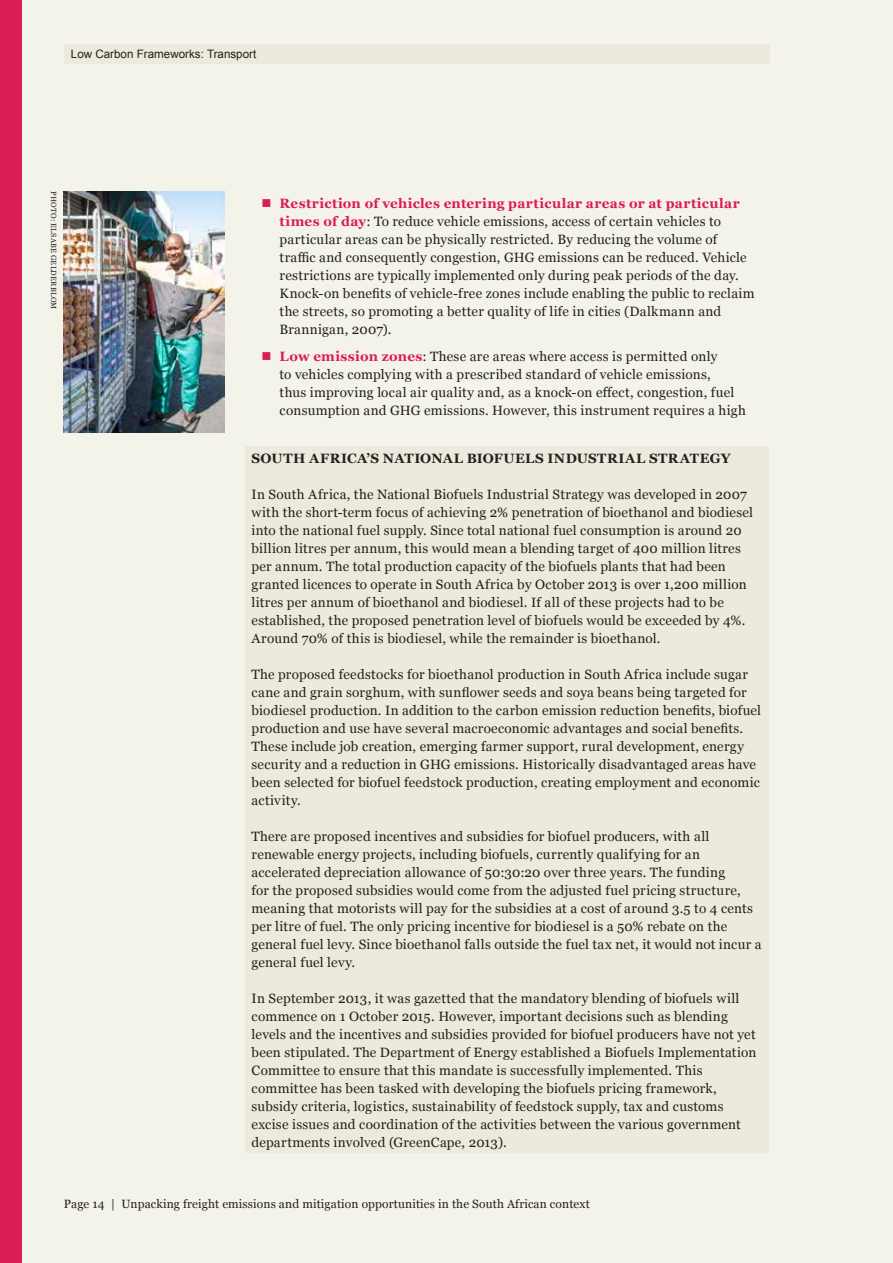
<style>
.page{position:relative;width:893px;height:1263px;background:#fff}
.page>*{position:absolute;margin:0;border:0;box-sizing:border-box;transform-origin:0 0}
.t1{font:13.5px/18px "Georgia";letter-spacing:.02em;color:#231f20}
.t2{font:700 13.5px "Georgia";letter-spacing:.025em;color:#231f20}
.t3{font:12px "Georgia";letter-spacing:.01em;color:#231f20}
.t4{font:11.7px "Arial";color:#231f20}
.t5{font:7.5px "Georgia";letter-spacing:.035em;color:#231f20}
.s1{font-weight:700;color:#da1d52}
</style>
<div class="page">
<div style="left:21px;top:0;width:872px;height:1263px;background:#f4f3ea"></div>
<div style="left:0;top:0;width:21px;height:1263px;background:#da1d52"></div>
<div style="left:64px;top:45px;width:706px;height:19px;background:#eceadc"></div>
<div style="left:246px;top:447px;width:523px;height:706px;background:#eceadc"></div>
<img style="left:64px;top:191px;width:160px;height:241px">
<svg style="left:263px;top:199px;width:8px;height:8px"></svg>
<svg style="left:263px;top:352px;width:7px;height:8px"></svg>
<p class="t4" style="left:71px;top:46px;width:187px">Low Carbon Frameworks: Transport</p>
<p class="t5" style="left:59px;top:191px;width:120px;rotate:90deg">PHOTO: ELSABE GELDERBLOM</p>
<p class="t1" style="left:280px;top:194px;width:477px"><span class="s1">Restriction of vehicles entering particular areas or at particular times of day</span>: To reduce vehicle emissions, access of certain vehicles to particular areas can be physically restricted. By reducing the volume of traffic and consequently congestion, GHG emissions can be reduced. Vehicle restrictions are typically implemented only during peak periods of the day.<br>Knock-on benefits of vehicle-free zones include enabling the public to reclaim the streets, so promoting a better quality of life in cities (Dalkmann and Brannigan, 2007).</p>
<p class="t1" style="left:280px;top:346px;width:468px"><span class="s1">Low emission zones</span>: These are areas where access is permitted only<br>to vehicles complying with a prescribed standard of vehicle emissions,<br>thus improving local air quality and, as a knock-on effect, congestion, fuel consumption and GHG emissions. However, this instrument requires a high</p>
<p class="t2" style="left:252px;top:448px;width:480px">SOUTH AFRICA’S NATIONAL BIOFUELS INDUSTRIAL STRATEGY</p>
<p class="t1" style="left:252px;top:485px;width:503px">In South Africa, the National Biofuels Industrial Strategy was developed in 2007 with the short-term focus of achieving 2% penetration of bioethanol and biodiesel into the national fuel supply. Since total national fuel consumption is around 20 billion litres per annum, this would mean a blending target of 400 million litres per annum. The total production capacity of the biofuels plants that had been granted licences to operate in South Africa by October 2013 is over 1,200 million litres per annum of bioethanol and biodiesel. If all of these projects had to be established, the proposed penetration level of biofuels would be exceeded by 4%.<br>Around 70% of this is biodiesel, while the remainder is bioethanol.</p>
<p class="t1" style="left:252px;top:664px;width:511px">The proposed feedstocks for bioethanol production in South Africa include sugar cane and grain sorghum, with sunflower seeds and soya beans being targeted for biodiesel production. In addition to the carbon emission reduction benefits, biofuel production and use have several macroeconomic advantages and social benefits.<br>These include job creation, emerging farmer support, rural development, energy security and a reduction in GHG emissions. Historically disadvantaged areas have been selected for biofuel feedstock production, creating employment and economic activity.</p>
<p class="t1" style="left:252px;top:826px;width:512px">There are proposed incentives and subsidies for biofuel producers, with all renewable energy projects, including biofuels, currently qualifying for an accelerated depreciation allowance of 50:30:20 over three years. The funding<br>for the proposed subsidies would come from the adjusted fuel pricing structure, meaning that motorists will pay for the subsidies at a cost of around 3.5 to 4 cents per litre of fuel. The only pricing incentive for biodiesel is a 50% rebate on the general fuel levy. Since bioethanol falls outside the fuel tax net, it would not incur a general fuel levy.</p>
<p class="t1" style="left:252px;top:988px;width:506px">In September 2013, it was gazetted that the mandatory blending of biofuels will commence on 1 October 2015. However, important decisions such as blending levels and the incentives and subsidies provided for biofuel producers have not yet been stipulated. The Department of Energy established a Biofuels Implementation Committee to ensure that this mandate is successfully implemented. This committee has been tasked with developing the biofuels pricing framework, subsidy criteria, logistics, sustainability of feedstock supply, tax and customs excise issues and coordination of the activities between the various government departments involved (GreenCape, 2013).</p>
<p class="t3" style="left:64px;top:1195px;width:528px">Page 14 | Unpacking freight emissions and mitigation opportunities in the South African context</p>
</div>
